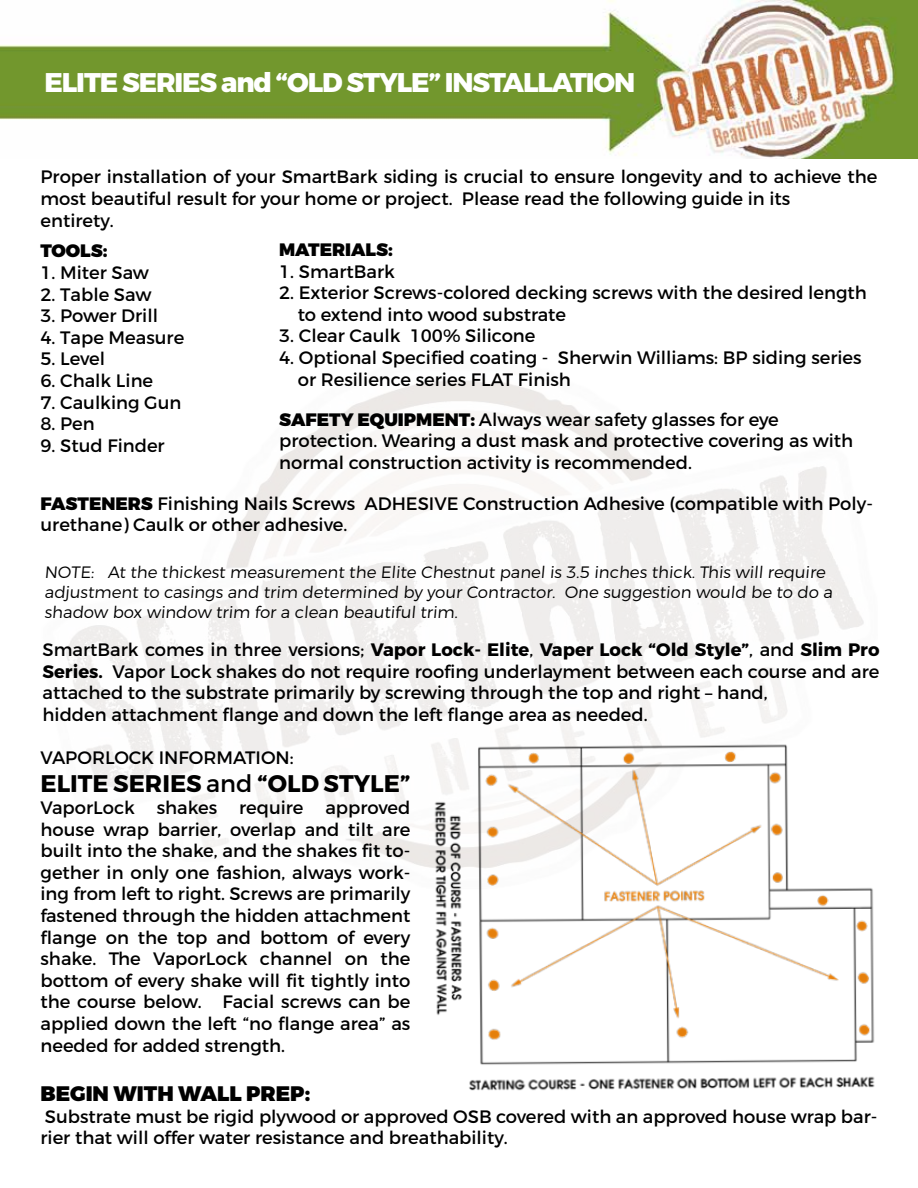
<style>
.page{position:relative;width:918px;height:1188px;background:#fff}
.page>*{position:absolute;margin:0;border:0;box-sizing:border-box;transform-origin:0 0}
.t1{font:800 27px "Montserrat";letter-spacing:-.04em;color:#fff}
.t2{font:700 24px "Montserrat";color:#000}
.t3{font:900 21px "Montserrat";color:#000}
.t4{font:18px/21.6px "Montserrat";color:#000}
.t5{font:900 18px "Montserrat";color:#000}
.t6{font:300 16.5px/19.8px "Montserrat";letter-spacing:-.005em;color:#000}
.s1{font-weight:900}
.s2{font-weight:700}
.s3{font-weight:400}
</style>
<div class="page">
<img style="left:0;top:1px;width:918px;height:157px">
<img style="left:371px;top:694px;width:504px;height:397px">
<h1 class="t1" style="left:45px;top:65px;width:592px">ELITE SERIES and “OLD STYLE” INSTALLATION</h1>
<p class="t4" style="left:40px;top:166px;width:838px">Proper installation of your SmartBark siding is crucial to ensure longevity and to achieve the most beautiful result for your home or project. Please read the following guide in its<br>entirety.</p>
<p class="t5" style="left:40px;top:240px;width:69px">TOOLS:</p>
<p class="t4" style="left:40px;top:262px;width:110px">1. Miter Saw</p>
<p class="t4" style="left:40px;top:283px;width:112px">2. Table Saw</p>
<p class="t4" style="left:40px;top:305px;width:119px">3. Power Drill</p>
<p class="t4" style="left:40px;top:326px;width:145px">4. Tape Measure</p>
<p class="t4" style="left:40px;top:348px;width:66px">5. Level</p>
<p class="t4" style="left:40px;top:370px;width:114px">6. Chalk Line</p>
<p class="t4" style="left:40px;top:391px;width:142px">7. Caulking Gun</p>
<p class="t4" style="left:40px;top:413px;width:56px">8. Pen</p>
<p class="t4" style="left:40px;top:434px;width:126px">9. Stud Finder</p>
<p class="t5" style="left:279px;top:238px;width:115px">MATERIALS:</p>
<p class="t4" style="left:279px;top:260px;width:117px">1. SmartBark</p>
<p class="t4" style="left:298px;top:282px;width:571px;text-indent:-19px">2. Exterior Screws-colored decking screws with the desired length to extend into wood substrate</p>
<p class="t4" style="left:279px;top:325px;width:258px">3. Clear Caulk 100% Silicone</p>
<p class="t4" style="left:298px;top:347px;width:565px;text-indent:-19px">4. Optional Specified coating - Sherwin Williams: BP siding series or Resilience series FLAT Finish</p>
<p class="t4" style="left:279px;top:408px;width:576px"><span class="s1">SAFETY EQUIPMENT:</span> Always wear safety glasses for eye protection. Wearing a dust mask and protective covering as with normal construction activity is recommended.</p>
<p class="t4" style="left:41px;top:492px;width:834px"><span class="s1">FASTENERS</span> Finishing Nails Screws ADHESIVE Construction Adhesive (compatible with Poly&shy;urethane) Caulk or other adhesive.</p>
<p class="t6" style="left:45px;top:562px;width:791px">NOTE: At the thickest measurement the Elite Chestnut panel is 3.5 inches thick. This will require adjustment to casings and trim determined by your Contractor. One suggestion would be to do a shadow box window trim for a clean beautiful trim.</p>
<p class="t4" style="left:43px;top:639px;width:839px">SmartBark comes in three versions; <span class="s2">Vapor Lock- Elite</span>, <span class="s2">Vaper Lock “Old Style”</span>, and <span class="s2">Slim Pro Series.</span> Vapor Lock shakes do not require roofing underlayment between each course and are attached to the substrate primarily by screwing through the top and right – hand,<br>hidden attachment flange and down the left flange area as needed.</p>
<p class="t4" style="left:40px;top:746px;width:255px">VAPORLOCK INFORMATION:</p>
<h2 class="t2" style="left:40px;top:769px;width:371px">ELITE SERIES <span class="s3">and</span> “OLD STYLE”</h2>
<p class="t4" style="left:41px;top:797px;width:371px;text-align:justify">VaporLock shakes require approved house wrap barrier, overlap and tilt are built into the shake, and the shakes fit to&shy;gether in only one fashion, always work&shy;ing from left to right. Screws are primarily fastened through the hidden attachment flange on the top and bottom of every shake. The VaporLock channel on the bottom of every shake will fit tightly into the course below. Facial screws can be applied down the left “no flange area” as needed for added strength.</p>
<p class="t3" style="left:40px;top:1081px;width:271px">BEGIN WITH WALL PREP:</p>
<p class="t4" style="left:40px;top:1106px;width:838px">Substrate must be rigid plywood or approved OSB covered with an approved house wrap bar&shy;rier that will offer water resistance and breathability.</p>
</div>
